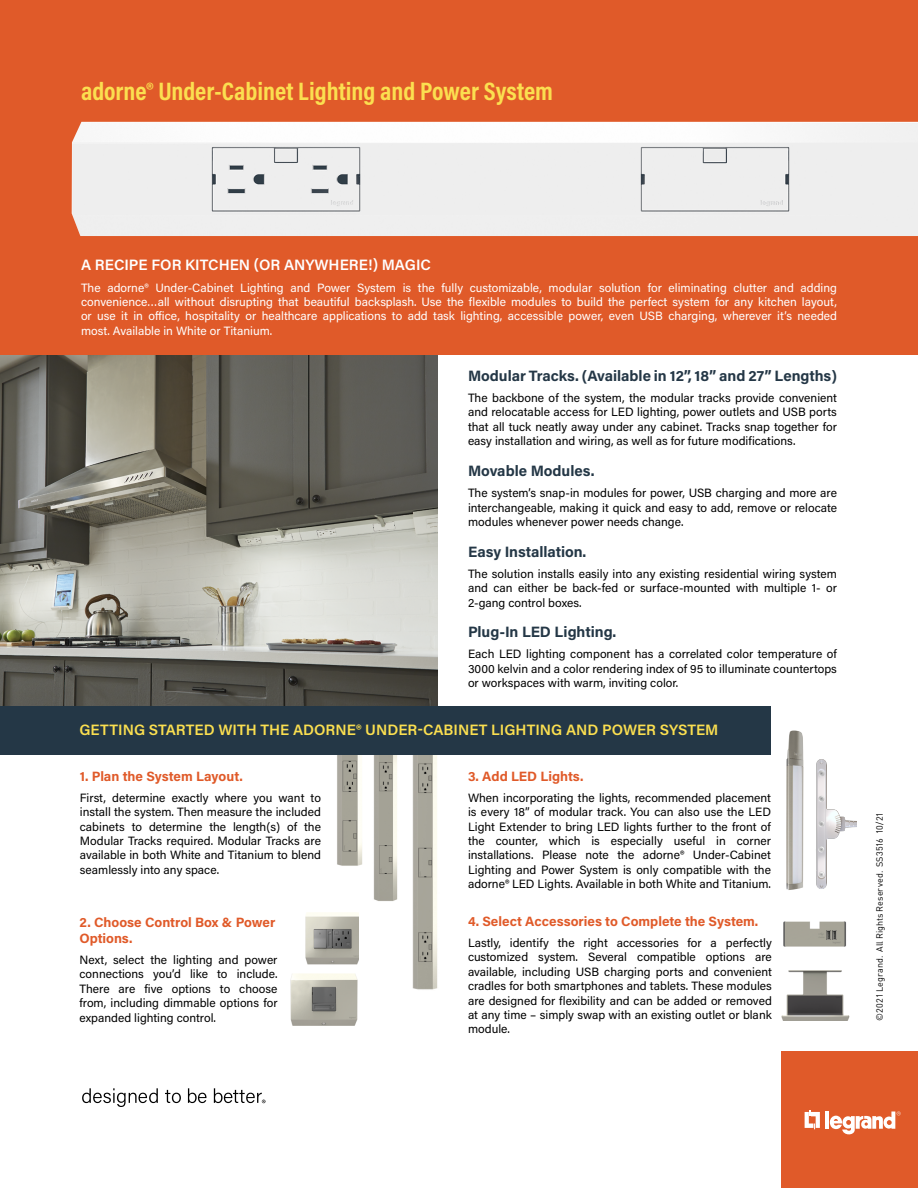
<style>
.page{position:relative;width:918px;height:1188px;background:#fff}
.page>*{position:absolute;margin:0;border:0;box-sizing:border-box;transform-origin:0 0}
.t1{font:700 25.5px "Acumin Pro Cond";color:#fbdf50}
.t2{font:700 15px "Acumin Pro";color:#243746}
.t3{font:600 15px "Acumin Pro";color:#fbdf50}
.t4{font:600 15px "Acumin Pro";color:#fff}
.t5{font:700 13.5px/16.2px "Acumin Pro";color:#e05a29}
.t6{font:12px/14.4px "Acumin Pro";color:#000;text-align:justify}
.t7{font:12px/14.4px "Acumin Pro";color:#fff;text-align:justify}
.t8{font:9px "DIN Pro";letter-spacing:.005em;color:#000}
</style>
<div class="page">
<img style="left:783px;top:921px;width:63px;height:26px">
<img style="left:0;top:355px;width:438px;height:351px">
<div style="left:0;top:0;width:918px;height:355px;background:#e05a29"></div>
<img style="left:781px;top:970px;width:69px;height:51px">
<img style="left:371px;top:754px;width:31px;height:147px">
<img style="left:412px;top:754px;width:28px;height:236px">
<img style="left:330px;top:754px;width:34px;height:112px">
<img style="left:72px;top:122px;width:846px;height:114px">
<div style="left:0;top:706px;width:771px;height:48px;background:#243746"></div>
<img style="left:291px;top:973px;width:67px;height:52px">
<img style="left:305px;top:912px;width:53px;height:53px">
<img style="left:786px;top:730px;width:18px;height:160px">
<div style="left:782px;top:1052px;width:136px;height:136px;background:#e05a29"></div>
<svg style="left:805px;top:1111px;width:15px;height:18px"></svg>
<hr style="left:825px;top:1111px;width:4px;height:18px;background:#fff">
<svg style="left:830px;top:1111px;width:71px;height:24px"></svg>
<svg style="left:82px;top:1088px;width:76px;height:19px"></svg>
<svg style="left:165px;top:1090px;width:16px;height:13px"></svg>
<svg style="left:188px;top:1088px;width:18px;height:15px"></svg>
<svg style="left:214px;top:1088px;width:52px;height:15px"></svg>
<img style="left:816px;top:759px;width:40px;height:130px">
<h1 class="t1" style="left:81px;top:74px;width:474px">adorne® Under-Cabinet Lighting and Power System</h1>
<p class="t4" style="left:81px;top:255px;width:352px">A RECIPE FOR KITCHEN (OR ANYWHERE!) MAGIC</p>
<p class="t7" style="left:81px;top:280px;width:758px">The adorne® Under-Cabinet Lighting and Power System is the fully customizable, modular solution for eliminating clutter and adding convenience…all without disrupting that beautiful backsplash. Use the flexible modules to build the perfect system for any kitchen layout, or use it in office, hospitality or healthcare applications to add task lighting, accessible power, even USB charging, wherever it’s needed most. Available in White or Titanium.</p>
<p class="t2" style="left:468px;top:365px;width:370px">Modular Tracks. (Available in 12”, 18” and 27” Lengths)</p>
<p class="t6" style="left:468px;top:390px;width:371px">The backbone of the system, the modular tracks provide convenient and relocatable access for LED lighting, power outlets and USB ports that all tuck neatly away under any cabinet. Tracks snap together for easy installation and wiring, as well as for future modifications.</p>
<p class="t2" style="left:468px;top:460px;width:128px">Movable Modules.</p>
<p class="t6" style="left:468px;top:485px;width:371px">The system’s snap-in modules for power, USB charging and more are interchangeable, making it quick and easy to add, remove or relocate modules whenever power needs change.</p>
<p class="t2" style="left:468px;top:541px;width:120px">Easy Installation.</p>
<p class="t6" style="left:468px;top:566px;width:371px">The solution installs easily into any existing residential wiring system and can either be back-fed or surface-mounted with multiple 1- or 2-gang control boxes.</p>
<p class="t2" style="left:468px;top:621px;width:150px">Plug-In LED Lighting.</p>
<p class="t6" style="left:468px;top:646px;width:370px">Each LED lighting component has a correlated color temperature of 3000 kelvin and a color rendering index of 95 to illuminate countertops or workspaces with warm, inviting color.</p>
<p class="t3" style="left:80px;top:719px;width:640px">GETTING STARTED WITH THE ADORNE® UNDER-CABINET LIGHTING AND POWER SYSTEM</p>
<p class="t5" style="left:80px;top:767px;width:164px">1. Plan the System Layout.</p>
<p class="t6" style="left:80px;top:790px;width:243px">First, determine exactly where you want to install the system. Then measure the included cabinets to determine the length(s) of the Modular Tracks required. Modular Tracks are available in both White and Titanium to blend seamlessly into any space.</p>
<p class="t5" style="left:468px;top:767px;width:117px">3. Add LED Lights.</p>
<p class="t6" style="left:468px;top:790px;width:305px">When incorporating the lights, recommended placement is every 18” of modular track. You can also use the LED Light Extender to bring LED lights further to the front of the counter, which is especially useful in corner installations. Please note the adorne® Under-Cabinet Lighting and Power System is only compatible with the adorne® LED Lights. Available in both White and Titanium.</p>
<p class="t5" style="left:468px;top:912px;width:292px">4. Select Accessories to Complete the System.</p>
<p class="t6" style="left:468px;top:935px;width:305px">Lastly, identify the right accessories for a perfectly customized system. Several compatible options are available, including USB charging ports and convenient cradles for both smartphones and tablets. These modules are designed for flexibility and can be added or removed at any time – simply swap with an existing outlet or blank module.</p>
<p class="t5" style="left:80px;top:913px;width:197px">2. Choose Control Box &amp; Power<br>Options.</p>
<p class="t6" style="left:80px;top:952px;width:200px">Next, select the lighting and power connections you’d like to include.<br>There are five options to choose from, including dimmable options for expanded lighting control.</p>
<p class="t8" style="left:874px;top:1021px;width:210px;rotate:-90deg">©2021 Legrand. All Rights Reserved. SS3516 10/21</p>
</div>
